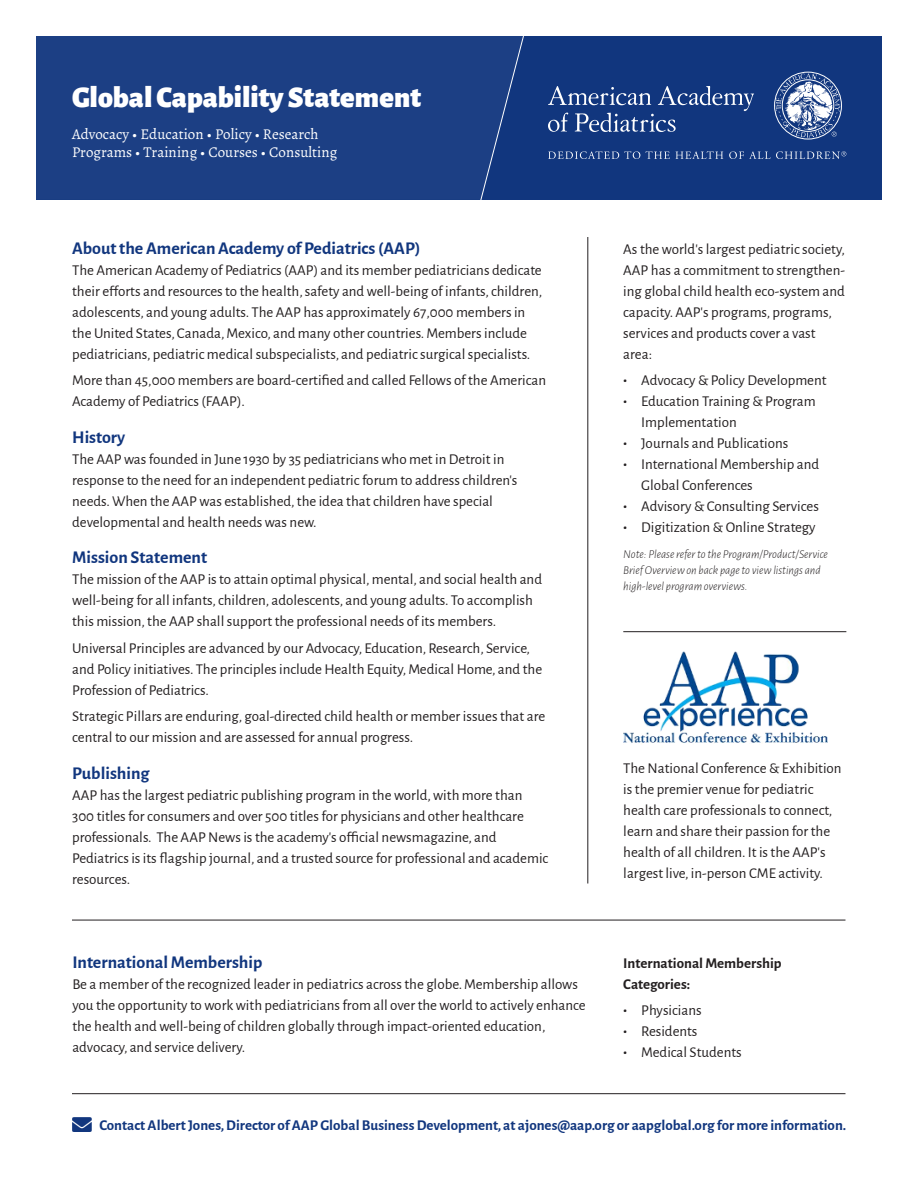
<style>
.page{position:relative;width:918px;height:1188px;background:#fff}
.page>*{position:absolute;margin:0;border:0;box-sizing:border-box;transform-origin:0 0}
.t1{font:900 30px "Alegreya Sans";color:#fff}
.subhead{font:700 18px "Alegreya Sans";color:#11367e}
.t2{font:15px/21px "Alegreya Sans";color:#231f20}
.t3{font:700 15px "Alegreya Sans";color:#11367e}
.t4{font:15px/18px "Alegreya";color:#fff}
.t5{font:700 15px/21px "Alegreya Sans";color:#231f20}
.t6{font:italic 300 12px/15.8px "Alegreya Sans";color:#231f20}
.s1{font-weight:700}
</style>
<div class="page">
<div style="left:36px;top:36px;width:846px;height:165px;background:#11367e"></div>
<svg style="left:548px;top:86px;width:206px;height:46px"></svg>
<svg style="left:548px;top:151px;width:175px;height:8px"></svg>
<svg style="left:774px;top:72px;width:68px;height:67px"></svg>
<svg style="left:729px;top:151px;width:117px;height:8px"></svg>
<div style="left:36px;top:36px;width:444px;height:163px;background:#1c3f84"></div>
<svg style="left:480px;top:36px;width:44px;height:164px"></svg>
<div style="left:0;top:200px;width:918px;height:32px;background:#fff"></div>
<hr style="left:588px;top:237px;width:1px;height:647px;background:#231f20">
<img style="left:623px;top:651px;width:204px;height:94px">
<hr style="left:623px;top:631px;width:223px;height:1px;background:#231f20">
<hr style="left:72px;top:920px;width:773px;height:1px;background:#231f20">
<hr style="left:72px;top:1093px;width:773px;height:1px;background:#231f20">
<p class="t1" style="left:72px;top:74px;width:351px">Global Capability Statement</p>
<p class="t4" style="left:72px;top:125px;width:267px">Advocacy • Education • Policy • Research<br>Programs • Training • Courses • Consulting</p>
<p class="subhead" style="left:72px;top:235px;width:350px">About the American Academy of Pediatrics (AAP)</p>
<p class="t2" style="left:72px;top:258px;width:472px">The American Academy of Pediatrics (AAP) and its member pediatricians dedicate their efforts and resources to the health, safety and well-being of infants, children, adolescents, and young adults. The AAP has approximately 67,000 members in the United States, Canada, Mexico, and many other countries. Members include pediatricians, pediatric medical subspecialists, and pediatric surgical specialists.</p>
<p class="t2" style="left:72px;top:369px;width:475px">More than 45,000 members are board-certified and called Fellows of the American<br>Academy of Pediatrics (FAAP).</p>
<p class="subhead" style="left:72px;top:424px;width:55px">History</p>
<p class="t2" style="left:72px;top:447px;width:447px">The AAP was founded in June 1930 by 35 pediatricians who met in Detroit in response to the need for an independent pediatric forum to address children’s needs. When the AAP was established, the idea that children have special developmental and health needs was new.</p>
<p class="subhead" style="left:72px;top:544px;width:137px">Mission Statement</p>
<p class="t2" style="left:72px;top:568px;width:471px">The mission of the AAP is to attain optimal physical, mental, and social health and well-being for all infants, children, adolescents, and young adults. To accomplish this mission, the AAP shall support the professional needs of its members.</p>
<p class="t2" style="left:72px;top:636px;width:471px">Universal Principles are advanced by our Advocacy, Education, Research, Service, and Policy initiatives. The principles include Health Equity, Medical Home, and the<br>Profession of Pediatrics.</p>
<p class="t2" style="left:72px;top:705px;width:475px">Strategic Pillars are enduring, goal-directed child health or member issues that are central to our mission and are assessed for annual progress.</p>
<p class="subhead" style="left:72px;top:760px;width:79px">Publishing</p>
<p class="t2" style="left:72px;top:783px;width:478px">AAP has the largest pediatric publishing program in the world, with more than<br>300 titles for consumers and over 500 titles for physicians and other healthcare professionals. The AAP News is the academy’s official newsmagazine, and Pediatrics is its flagship journal, and a trusted source for professional and academic resources.</p>
<p class="subhead" style="left:72px;top:949px;width:191px">International Membership</p>
<p class="t2" style="left:72px;top:972px;width:515px">Be a member of the recognized leader in pediatrics across the globe. Membership allows you the opportunity to work with pediatricians from all over the world to actively enhance the health and well-being of children globally through impact-oriented education, advocacy, and service delivery.</p>
<p class="t2" style="left:623px;top:237px;width:223px">As the world’s largest pediatric society,<br>AAP has a commitment to strengthen&shy;ing global child health eco-system and capacity. AAP’s programs, programs, services and products cover a vast area:</p>
<p class="t2" style="left:623px;top:369px;width:205px"><span class="s1">•</span> Advocacy &amp; Policy Development</p>
<p class="t2" style="left:641px;top:390px;width:176px;text-indent:-18px"><span class="s1">•</span> Education Training &amp; Program<br>Implementation</p>
<p class="t2" style="left:623px;top:432px;width:167px"><span class="s1">•</span> Journals and Publications</p>
<p class="t2" style="left:641px;top:453px;width:179px;text-indent:-18px"><span class="s1">•</span> International Membership and<br>Global Conferences</p>
<p class="t2" style="left:623px;top:495px;width:197px"><span class="s1">•</span> Advisory &amp; Consulting Services</p>
<p class="t2" style="left:623px;top:516px;width:194px"><span class="s1">•</span> Digitization &amp; Online Strategy</p>
<p class="t6" style="left:623px;top:546px;width:206px">Note: Please refer to the Program/Product/Service<br>Brief Overview on back page to view listings and high-level program overviews.</p>
<p class="t2" style="left:623px;top:757px;width:220px">The National Conference &amp; Exhibition is the premier venue for pediatric health care professionals to connect, learn and share their passion for the health of all children. It is the AAP’s largest live, in-person CME activity.</p>
<p class="t5" style="left:623px;top:951px;width:160px">International Membership<br>Categories:</p>
<p class="t2" style="left:623px;top:999px;width:80px"><span class="s1">•</span> Physicians</p>
<p class="t2" style="left:623px;top:1020px;width:76px"><span class="s1">•</span> Residents</p>
<p class="t2" style="left:623px;top:1041px;width:120px"><span class="s1">•</span> Medical Students</p>
<p class="t3" style="left:99px;top:1114px;width:749px">Contact Albert Jones, Director of AAP Global Business Development, at ajones@aap.org or aapglobal.org for more information.</p>
</div>
